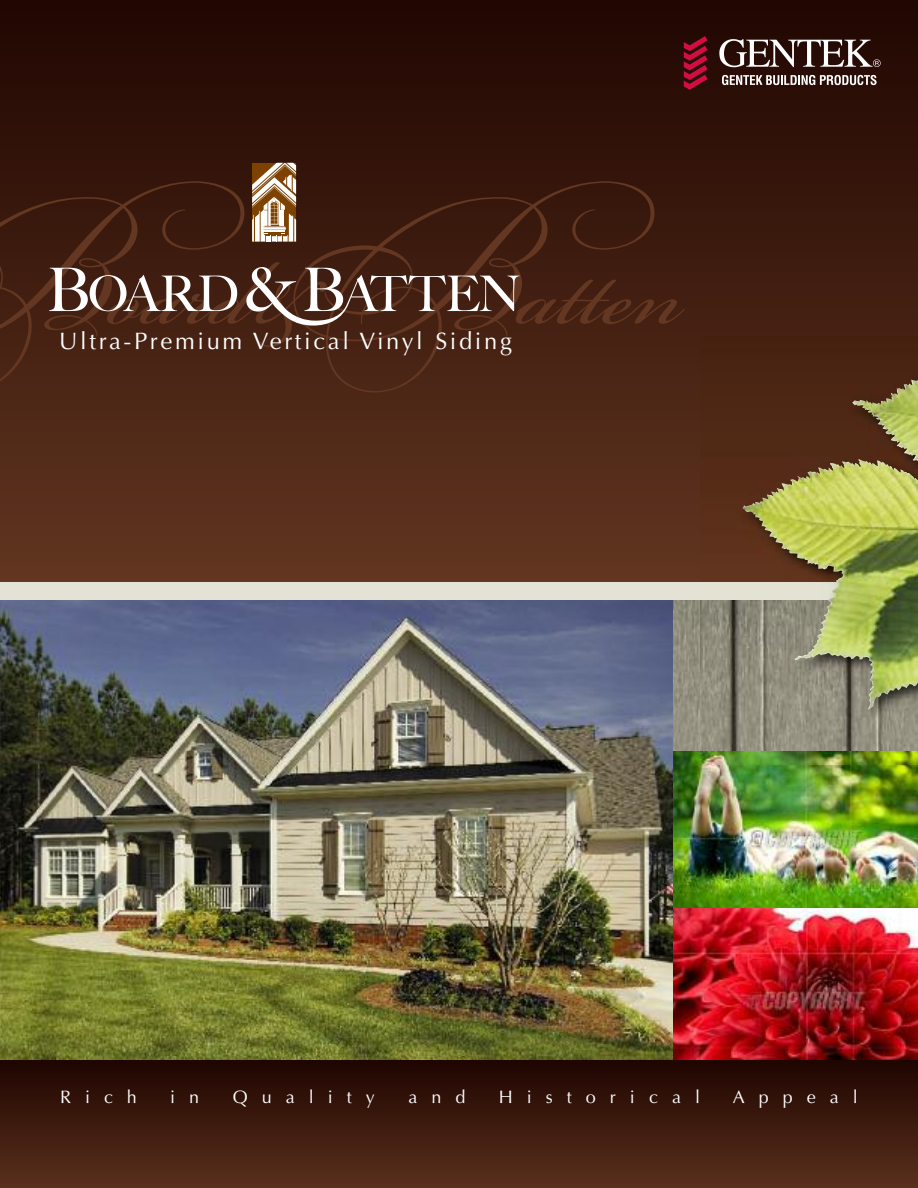
<style>
.page{position:relative;width:918px;height:1188px;background:#fff}
.page>*{position:absolute;margin:0;border:0;box-sizing:border-box;transform-origin:0 0}
.t1{font:138.6px "Bickham Script MM 400 wt";color:#633721}
.t2{font:23.7px "Optima";letter-spacing:.11em;color:#fff}
.t3{font:18px "Optima";letter-spacing:.78em;color:#fff}
.s1{font-family:"Bickham Script MM Sw Caps 400 wt"}
</style>
<div class="page">
<img style="left:673px;top:600px;width:28px;height:152px">
<img style="left:673px;top:907px;width:245px;height:153px">
<img style="left:673px;top:752px;width:245px;height:155px">
<div style="left:0;top:0;width:918px;height:591px;background:linear-gradient(to bottom,#200601,#633621)"></div>
<svg style="left:719px;top:39px;width:162px;height:28px"></svg>
<svg style="left:684px;top:36px;width:24px;height:54px"></svg>
<svg style="left:722px;top:75px;width:155px;height:10px"></svg>
<img style="left:0;top:600px;width:673px;height:460px">
<div style="left:0;top:582px;width:918px;height:18px;background:#e4e1d5"></div>
<div style="left:0;top:1060px;width:918px;height:128px;background:linear-gradient(to bottom,#1f0500,#592f1c)"></div>
<img style="left:701px;top:337px;width:217px;height:427px">
<svg style="left:49px;top:268px;width:188px;height:43px"></svg>
<svg style="left:246px;top:267px;width:274px;height:59px"></svg>
<svg style="left:252px;top:163px;width:44px;height:79px"></svg>
<h1 class="t1" style="left:-133px;top:194px;width:818px"><span class="s1">B</span>oard&amp;<span class="s1">B</span>atten</h1>
<h2 class="t2" style="left:59px;top:332px;width:454px">Ultra-Premium Vertical Vinyl Siding</h2>
<p class="t3" style="left:60px;top:1089px;width:78px">Rich</p>
<p class="t3" style="left:170px;top:1089px;width:31px">i n</p>
<p class="t3" style="left:233px;top:1089px;width:144px">Quality</p>
<p class="t3" style="left:408px;top:1089px;width:59px">and</p>
<p class="t3" style="left:499px;top:1089px;width:203px">Historical</p>
<p class="t3" style="left:733px;top:1089px;width:127px">Appeal</p>
</div>
